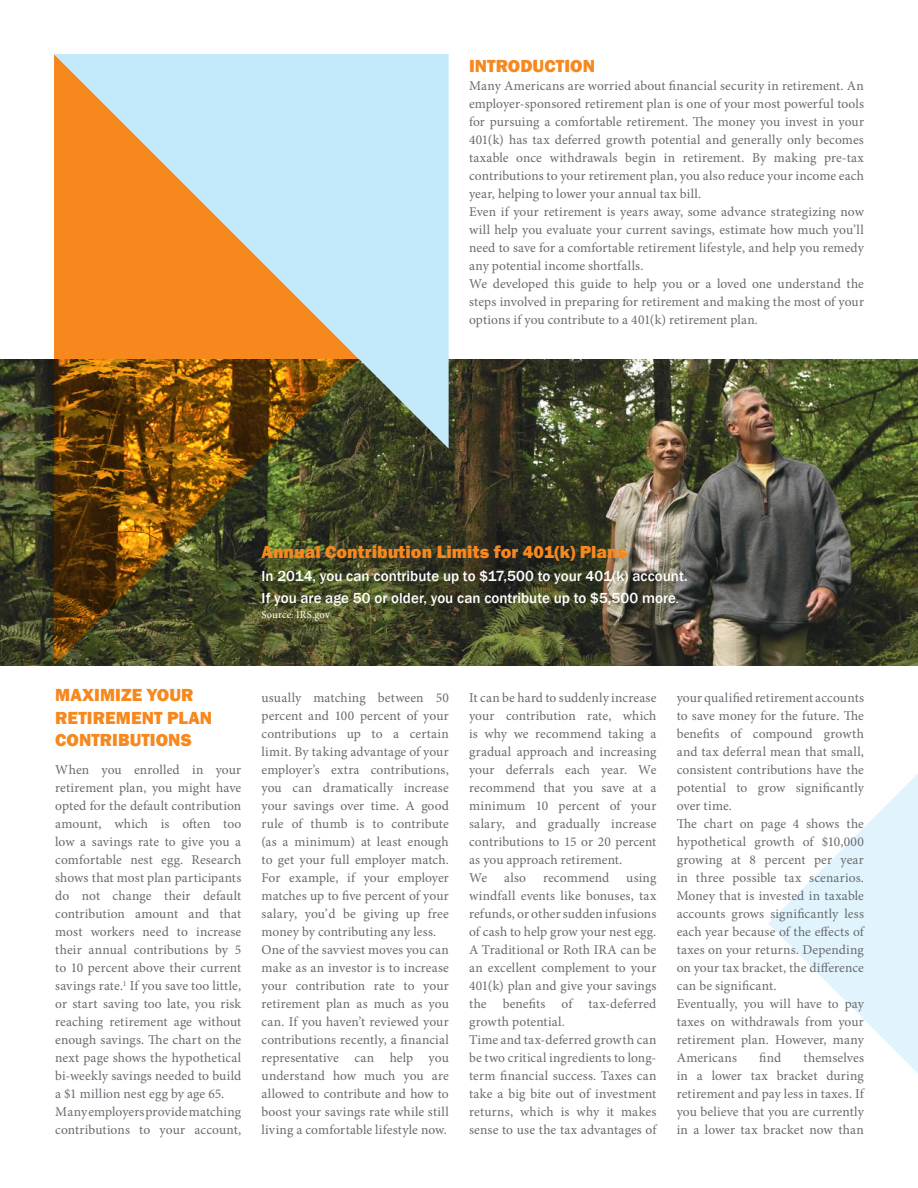
<style>
.page{position:relative;width:918px;height:1188px;background:#fff}
.page>*{position:absolute;margin:0;border:0;box-sizing:border-box;transform-origin:0 0}
.t1{font:800 18px/22.5px "Franklin Gothic";color:#f6881e}
.t2{font:500 15px/22.5px "Franklin Gothic";color:#fff}
.t3{font:13.5px/18px "Minion Pro";letter-spacing:.005em;color:#666a6f}
.t4{font:10.5px "Minion Pro";letter-spacing:.02em;color:#fff}
.s1{font-weight:400;font-style:italic;font-size:13.5px}
</style>
<div class="page">
<svg style="left:768px;top:774px;width:150px;height:299px;fill:#e4f5fd"></svg>
<img style="left:0;top:360px;width:918px;height:305px">
<img style="left:54px;top:449px;width:306px;height:216px">
<svg style="left:54px;top:54px;width:395px;height:395px"></svg>
<h1 class="t1" style="left:469px;top:55px;width:127px">INTRODUCTION</h1>
<p class="t3" style="left:469px;top:77px;width:396px">Many Americans are worried about financial security in retirement. An employer-sponsored retirement plan is one of your most powerful tools for pursuing a comfortable retirement. The money you invest in your 401(k) has tax deferred growth potential and generally only becomes taxable once withdrawals begin in retirement. By making pre-tax contributions to your retirement plan, you also reduce your income each year, helping to lower your annual tax bill.<br>Even if your retirement is years away, some advance strategizing now will help you evaluate your current savings, estimate how much you’ll need to save for a comfortable retirement lifestyle, and help you remedy any potential income shortfalls.<br>We developed this guide to help you or a loved one understand the steps involved in preparing for retirement and making the most of your options if you contribute to a 401(k) retirement plan.</p>
<h1 class="t1" style="left:262px;top:541px;width:367px">Annual Contribution Limits for 401(k) Plans</h1>
<p class="t2" style="left:262px;top:564px;width:428px">In 2014, you can contribute up to $17,500 to your 401(k) account.<br>If you are age 50 or older, you can contribute up to $5,500 more<span class="s1">.</span></p>
<p class="t4" style="left:262px;top:608px;width:70px">Source: IRS.gov</p>
<h1 class="t1" style="left:55px;top:684px;width:159px">MAXIMIZE YOUR<br>RETIREMENT PLAN<br>CONTRIBUTIONS</h1>
<p class="t3" style="left:55px;top:761px;width:188px">When you enrolled in your retirement plan, you might have opted for the default contribution amount, which is often too low a savings rate to give you a comfortable nest egg. Research shows that most plan participants do not change their default contribution amount and that most workers need to increase their annual contributions by 5 to 10 percent above their current savings rate.<sup>1</sup> If you save too little, or start saving too late, you risk reaching retirement age without enough savings. The chart on the next page shows the hypothetical bi-weekly savings needed to build a $1 million nest egg by age 65.<br>Many employers provide matching contributions to your account,</p>
<p class="t3" style="left:262px;top:689px;width:189px">usually matching between 50 percent and 100 percent of your contributions up to a certain limit. By taking advantage of your employer’s extra contributions, you can dramatically increase your savings over time. A good rule of thumb is to contribute (as a minimum) at least enough to get your full employer match.<br>For example, if your employer matches up to five percent of your salary, you’d be giving up free money by contributing any less.<br>One of the savviest moves you can make as an investor is to increase your contribution rate to your retirement plan as much as you can. If you haven’t reviewed your contributions recently, a financial representative can help you understand how much you are allowed to contribute and how to boost your savings rate while still living a comfortable lifestyle now.</p>
<p class="t3" style="left:469px;top:689px;width:189px">It can be hard to suddenly increase your contribution rate, which is why we recommend taking a gradual approach and increasing your deferrals each year. We recommend that you save at a minimum 10 percent of your salary, and gradually increase contributions to 15 or 20 percent as you approach retirement.<br>We</p>
<p class="t3" style="left:504px;top:869px;width:24px">also</p>
<p class="t3" style="left:543px;top:869px;width:68px">recommend</p>
<p class="t3" style="left:469px;top:869px;width:189px;text-indent:157px">using windfall events like bonuses, tax refunds, or other sudden infusions of cash to help grow your nest egg.<br>A Traditional or Roth IRA can be an excellent complement to your<br>401(k) plan and give your savings the benefits of tax-deferred growth potential.<br>Time and tax-deferred growth can be two critical ingredients to long&shy;term financial success. Taxes can take a big bite out of investment returns, which is why it makes sense to use the tax advantages of</p>
<p class="t3" style="left:677px;top:689px;width:189px">your qualified retirement accounts to save money for the future. The benefits of compound growth and tax deferral mean that small, consistent contributions have the potential to grow significantly over time.<br>The chart on page 4 shows the hypothetical growth of $10,000 growing at 8 percent per year in three possible tax scenarios.<br>Money that is invested in taxable accounts grows significantly less each year because of the effects of taxes on your returns. Depending on your tax bracket, the difference can be significant.<br>Eventually, you will have to pay taxes on withdrawals from your retirement plan. However, many<br>Americans</p>
<p class="t3" style="left:677px;top:1049px;width:189px;text-align:justify;text-indent:127px">themselves in a lower tax bracket during retirement and pay less in taxes. If you believe that you are currently in a lower tax bracket now than</p>
<p class="t3" style="left:759px;top:1049px;width:24px">find</p>
</div>
